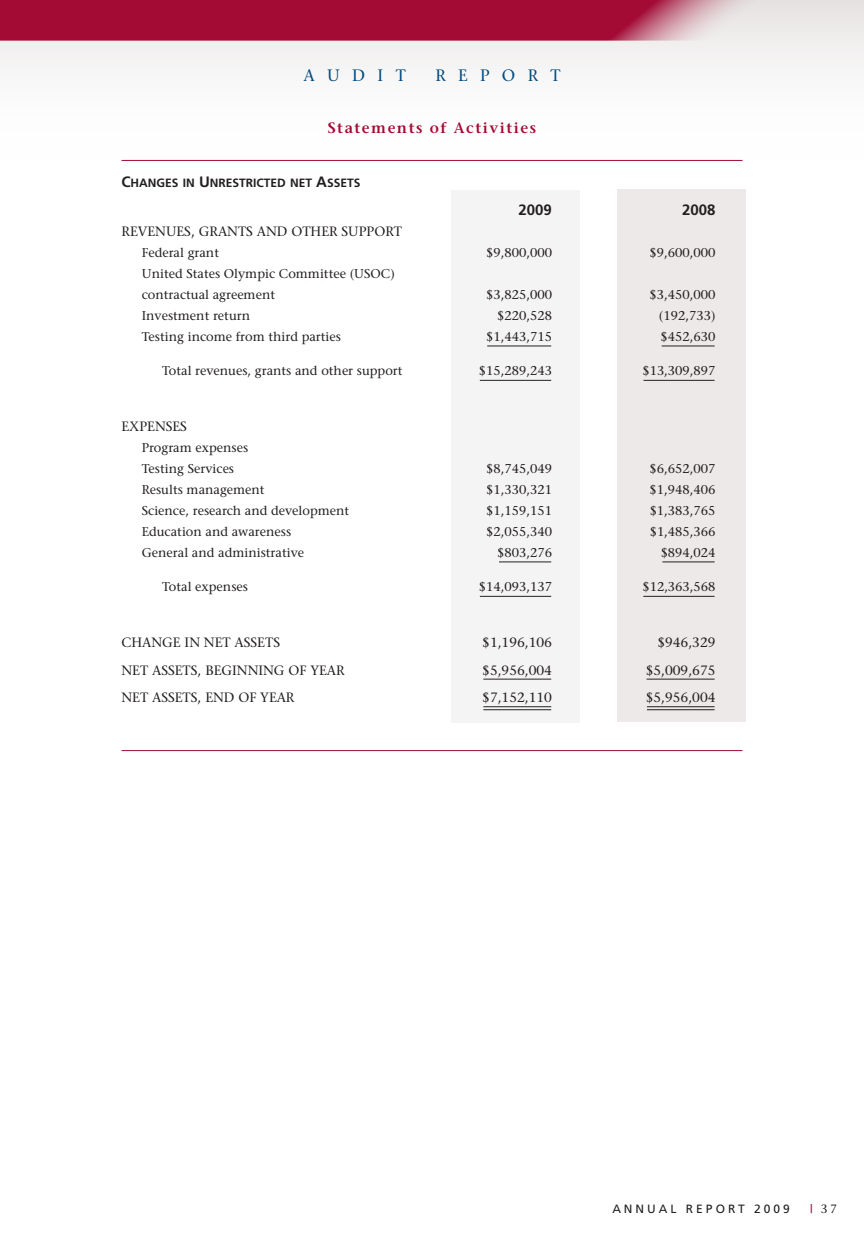
<style>
.page{position:relative;width:864px;height:1242px;background:#fff}
.page>*{position:absolute;margin:0;border:0;box-sizing:border-box;transform-origin:0 0}
.t1{font:16.5px "Stone Serif";color:#004a80}
.t2{font:600 15px "Stone Serif";letter-spacing:.1em;color:#a30b35}
.t3{font:15px "Frutiger Bold SC800";color:#231f20}
.t4{font:13.5px "Stone Serif";color:#231f20}
.t5{font:12.75px/21px "Stone Serif";color:#231f20}
.t6{font:12px "Frutiger Bold SC800";color:#231f20}
.t7{font:12px "Frutiger";letter-spacing:.25em;color:#231f20}
.t8{font:12px "Stone Serif";color:#231f20}
.s1{font-size:15px}
.s2{font-family:"Frutiger";color:#a30b35}
</style>
<div class="page">
<div style="left:0;top:0;width:864px;height:160px;background:#fbfafa"></div>
<svg style="left:0;top:0;width:783px;height:41px;background:#ae2d50"></svg>
<hr style="left:122px;top:160px;width:620px;height:1px;background:#a30b35">
<hr style="left:122px;top:750px;width:620px;height:1px;background:#a30b35">
<div style="left:617px;top:189px;width:129px;height:532px;background:#ece9e8"></div>
<div style="left:451px;top:190px;width:129px;height:533px;background:#f5f4f4"></div>
<hr style="left:499px;top:562px;width:52px;height:1px;background:#231f20">
<hr style="left:487px;top:346px;width:64px;height:1px;background:#231f20">
<hr style="left:480px;top:380px;width:71px;height:1px;background:#231f20">
<hr style="left:480px;top:596px;width:71px;height:1px;background:#231f20">
<hr style="left:483px;top:679px;width:68px;height:1px;background:#231f20">
<hr style="left:483px;top:706px;width:68px;height:1px;background:#231f20">
<hr style="left:483px;top:709px;width:68px;height:1px;background:#231f20">
<hr style="left:662px;top:562px;width:53px;height:1px;background:#231f20">
<hr style="left:662px;top:346px;width:53px;height:1px;background:#231f20">
<hr style="left:644px;top:380px;width:71px;height:1px;background:#231f20">
<hr style="left:643px;top:596px;width:72px;height:1px;background:#231f20">
<hr style="left:647px;top:679px;width:68px;height:1px;background:#231f20">
<hr style="left:647px;top:706px;width:68px;height:1px;background:#231f20">
<hr style="left:647px;top:709px;width:68px;height:1px;background:#231f20">
<p class="t1" style="left:303px;top:65px;width:22px">audit</p>
<p class="t1" style="left:435px;top:65px;width:22px">report</p>
<p class="t2" style="left:328px;top:119px;width:210px">Statements of Activities</p>
<p class="t6" style="left:122px;top:176px;width:240px"><span class="s1">C</span>HANGES IN <span class="s1">U</span>NRESTRICTED NET <span class="s1">A</span>SSETS</p>
<p class="t3" style="left:519px;top:201px;width:35px">2009</p>
<p class="t3" style="left:682px;top:201px;width:35px">2008</p>
<p class="t4" style="left:122px;top:223px;width:19px">Revenues</p>
<p class="t4" style="left:191px;top:223px;width:28px">, Grants</p>
<p class="t4" style="left:257px;top:223px;width:11px">and</p>
<p class="t4" style="left:291px;top:223px;width:21px">Other</p>
<p class="t4" style="left:342px;top:223px;width:17px">Support</p>
<p class="t5" style="left:142px;top:242px;width:79px">Federal grant</p>
<p class="t5" style="left:486px;top:242px;width:67px">$9,800,000</p>
<p class="t5" style="left:650px;top:242px;width:67px">$9,600,000</p>
<p class="t5" style="left:142px;top:263px;width:255px">United States Olympic Committee (USOC) contractual agreement</p>
<p class="t5" style="left:486px;top:284px;width:67px">$3,825,000</p>
<p class="t5" style="left:650px;top:284px;width:67px">$3,450,000</p>
<p class="t5" style="left:142px;top:305px;width:110px">Investment return</p>
<p class="t5" style="left:497px;top:305px;width:56px">$220,528</p>
<p class="t5" style="left:659px;top:305px;width:58px">(192,733)</p>
<p class="t5" style="left:142px;top:326px;width:201px">Testing income from third parties</p>
<p class="t5" style="left:486px;top:326px;width:67px">$1,443,715</p>
<p class="t5" style="left:661px;top:326px;width:56px">$452,630</p>
<p class="t5" style="left:162px;top:360px;width:242px">Total revenues, grants and other support</p>
<p class="t5" style="left:479px;top:360px;width:75px">$15,289,243</p>
<p class="t5" style="left:642px;top:360px;width:75px">$13,309,897</p>
<p class="t4" style="left:122px;top:418px;width:27px">expenses</p>
<p class="t5" style="left:142px;top:437px;width:108px">Program expenses<br>Testing Services</p>
<p class="t5" style="left:486px;top:458px;width:67px">$8,745,049</p>
<p class="t5" style="left:650px;top:458px;width:67px">$6,652,007</p>
<p class="t5" style="left:142px;top:479px;width:124px">Results management</p>
<p class="t5" style="left:486px;top:479px;width:67px">$1,330,321</p>
<p class="t5" style="left:650px;top:479px;width:67px">$1,948,406</p>
<p class="t5" style="left:142px;top:500px;width:209px">Science, research and development</p>
<p class="t5" style="left:486px;top:500px;width:67px">$1,159,151</p>
<p class="t5" style="left:650px;top:500px;width:67px">$1,383,765</p>
<p class="t5" style="left:142px;top:521px;width:151px">Education and awareness</p>
<p class="t5" style="left:486px;top:521px;width:67px">$2,055,340</p>
<p class="t5" style="left:650px;top:521px;width:67px">$1,485,366</p>
<p class="t5" style="left:142px;top:542px;width:164px">General and administrative</p>
<p class="t5" style="left:497px;top:542px;width:56px">$803,276</p>
<p class="t5" style="left:661px;top:542px;width:56px">$894,024</p>
<p class="t5" style="left:162px;top:576px;width:87px">Total expenses</p>
<p class="t5" style="left:479px;top:576px;width:75px">$14,093,137</p>
<p class="t5" style="left:642px;top:576px;width:75px">$12,363,568</p>
<p class="t4" style="left:122px;top:634px;width:21px">Change</p>
<p class="t4" style="left:185px;top:634px;width:68px">in Net Assets</p>
<p class="t4" style="left:482px;top:634px;width:71px">$1,196,106</p>
<p class="t4" style="left:657px;top:634px;width:60px">$946,329</p>
<p class="t4" style="left:122px;top:662px;width:48px">Net Assets</p>
<p class="t4" style="left:198px;top:662px;width:26px">, Beginning</p>
<p class="t4" style="left:288px;top:662px;width:40px">of Year</p>
<p class="t4" style="left:482px;top:662px;width:71px">$5,956,004</p>
<p class="t4" style="left:646px;top:662px;width:71px">$5,009,675</p>
<p class="t4" style="left:122px;top:689px;width:48px">Net Assets</p>
<p class="t4" style="left:198px;top:689px;width:19px">, end</p>
<p class="t4" style="left:238px;top:689px;width:40px">of Year</p>
<p class="t4" style="left:482px;top:689px;width:71px">$7,152,110</p>
<p class="t4" style="left:646px;top:689px;width:71px">$5,956,004</p>
<p class="t7" style="left:612px;top:1202px;width:179px">ANNUA L REPOR T 2009</p>
<p class="t8" style="left:810px;top:1201px;width:28px"><span class="s2">|</span> 37</p>
</div>
